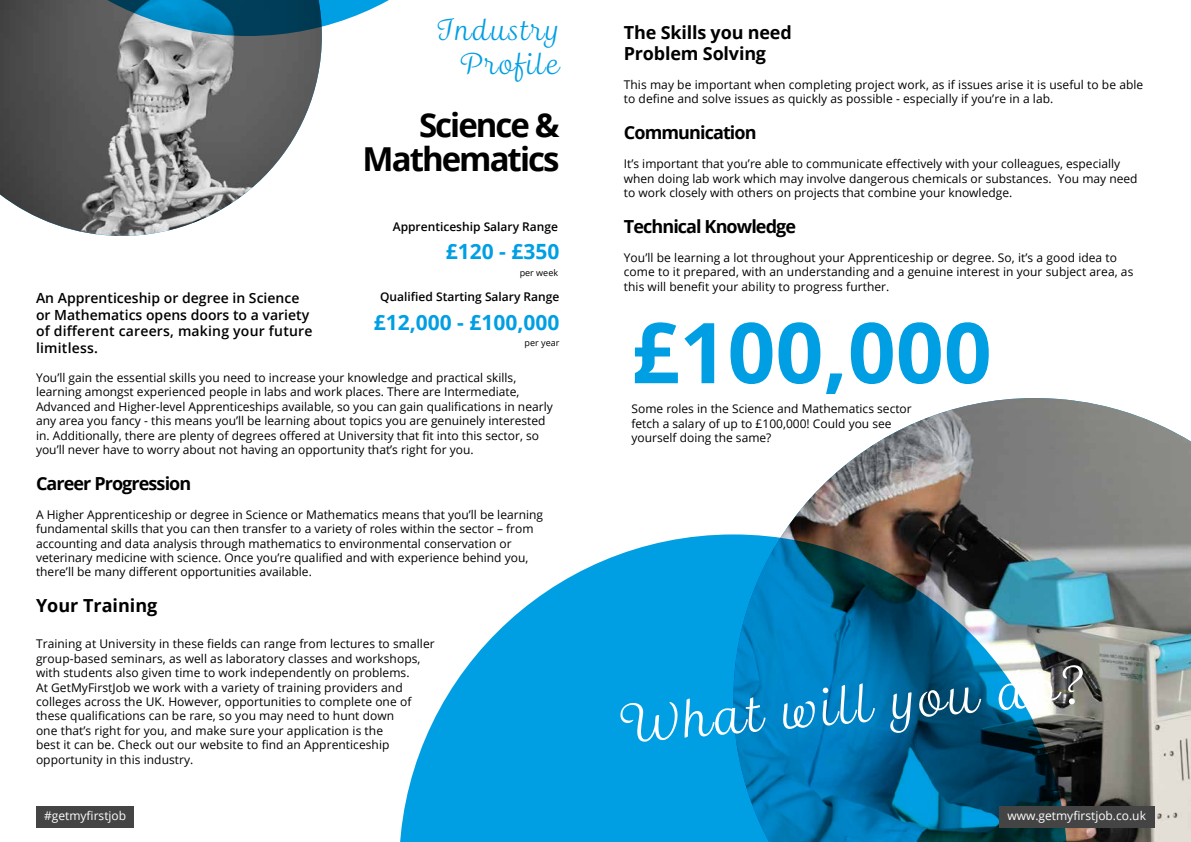
<style>
.page{position:relative;width:1191px;height:842px;background:#fff}
.page>*{position:absolute;margin:0;border:0;box-sizing:border-box;transform-origin:0 0}
.t1{font:700 84px "Open Sans";color:#009fe3}
.t2{font:50px "Madre Script";color:#fff}
.t3{font:700 33px/34px "Open Sans";letter-spacing:-.06em;color:#000;text-align:right}
.t4{font:28px/34px "Madre Script";letter-spacing:.05em;color:#009fe3;text-align:right}
.t5{font:700 21px "Open Sans";color:#009fe3}
.t6{font:700 18px "Open Sans";letter-spacing:-.05em;color:#000}
.t7{font:700 18px/21.6px "Open Sans";letter-spacing:-.01em;color:#000}
.t8{font:700 18px "Open Sans";color:#000}
.t9{font:600 14px/16.8px "Open Sans";color:#000}
.t10{font:12px/14.4px "Open Sans";color:#000}
.t11{font:600 12px "Open Sans";color:#000}
.t12{font:12px "Open Sans";color:#fff}
.t13{font:9px "Open Sans";color:#000}
</style>
<div class="page">
<img style="left:0;top:36px;width:322px;height:200px">
<svg style="left:0;top:0;width:389px;height:36px;background:#44768b"></svg>
<img style="left:783px;top:398px;width:408px;height:444px">
<svg style="left:400px;top:534px;width:667px;height:308px;background:#2991be"></svg>
<div style="left:999px;top:806px;width:156px;height:21px;background:#454444"></div>
<div style="left:36px;top:806px;width:98px;height:21px;background:#454444"></div>
<h3 class="t4" style="left:438px;top:13px;width:123px">Industry<br>Profile</h3>
<h3 class="t3" style="left:362px;top:107px;width:198px">Science &amp;<br>Mathematics</h3>
<p class="t11" style="left:393px;top:219px;width:167px">Apprenticeship Salary Range</p>
<h3 class="t5" style="left:446px;top:236px;width:115px">£120 - £350</h3>
<p class="t13" style="left:520px;top:267px;width:40px">per week</p>
<p class="t9" style="left:36px;top:289px;width:278px">An Apprenticeship or degree in Science or Mathematics opens doors to a variety of different careers, making your future limitless.</p>
<p class="t10" style="left:36px;top:370px;width:518px">You’ll gain the essential skills you need to increase your knowledge and practical skills, learning amongst experienced people in labs and work places. There are Intermediate, Advanced and Higher-level Apprenticeships available, so you can gain qualifications in nearly any area you fancy - this means you’ll be learning about topics you are genuinely interested in. Additionally, there are plenty of degrees offered at University that fit into this sector, so you’ll never have to worry about not having an opportunity that’s right for you.</p>
<h3 class="t6" style="left:36px;top:471px;width:157px">Career Progression</h3>
<p class="t10" style="left:36px;top:507px;width:508px">A Higher Apprenticeship or degree in Science or Mathematics means that you’ll be learning fundamental skills that you can then transfer to a variety of roles within the sector – from accounting and data analysis through mathematics to environmental conservation or veterinary medicine with science. Once you’re qualified and with experience behind you, there’ll be many different opportunities available.</p>
<h3 class="t8" style="left:36px;top:593px;width:123px">Your Training</h3>
<p class="t10" style="left:36px;top:636px;width:400px">Training at University in these fields can range from lectures to smaller group-based seminars, as well as laboratory classes and workshops, with students also given time to work independently on problems.<br>At GetMyFirstJob we work with a variety of training providers and colleges across the UK. However, opportunities to complete one of these qualifications can be rare, so you may need to hunt down<br>one that’s right for you, and make sure your application is the<br>best it can be. Check out our website to find an Apprenticeship opportunity in this industry.</p>
<p class="t11" style="left:380px;top:289px;width:181px">Qualified Starting Salary Range</p>
<h3 class="t5" style="left:374px;top:308px;width:187px">£12,000 - £100,000</h3>
<p class="t13" style="left:524px;top:337px;width:36px">per year</p>
<h3 class="t7" style="left:624px;top:21px;width:169px">The Skills you need<br>Problem Solving</h3>
<p class="t10" style="left:624px;top:77px;width:521px">This may be important when completing project work, as if issues arise it is useful to be able to define and solve issues as quickly as possible - especially if you’re in a lab.</p>
<h3 class="t6" style="left:624px;top:120px;width:134px">Communication</h3>
<p class="t10" style="left:624px;top:156px;width:515px">It’s important that you’re able to communicate effectively with your colleagues, especially when doing lab work which may involve dangerous chemicals or substances. You may need to work closely with others on projects that combine your knowledge.</p>
<h3 class="t6" style="left:624px;top:214px;width:174px">Technical Knowledge</h3>
<p class="t10" style="left:624px;top:250px;width:511px">You’ll be learning a lot throughout your Apprenticeship or degree. So, it’s a good idea to come to it prepared, with an understanding and a genuine interest in your subject area, as this will benefit your ability to progress further.</p>
<h1 class="t1" style="left:631px;top:293px;width:362px">£100,000</h1>
<p class="t10" style="left:631px;top:401px;width:282px">Some roles in the Science and Mathematics sector fetch a salary of up to £100,000! Could you see yourself doing the same?</p>
<h2 class="t2" style="left:619px;top:697px;width:468px;rotate:-5deg">What will you do?</h2>
<p class="t12" style="left:44px;top:807px;width:84px">#getmyfirstjob</p>
<p class="t12" style="left:1007px;top:807px;width:140px">www.getmyfirstjob.co.uk</p>
</div>
